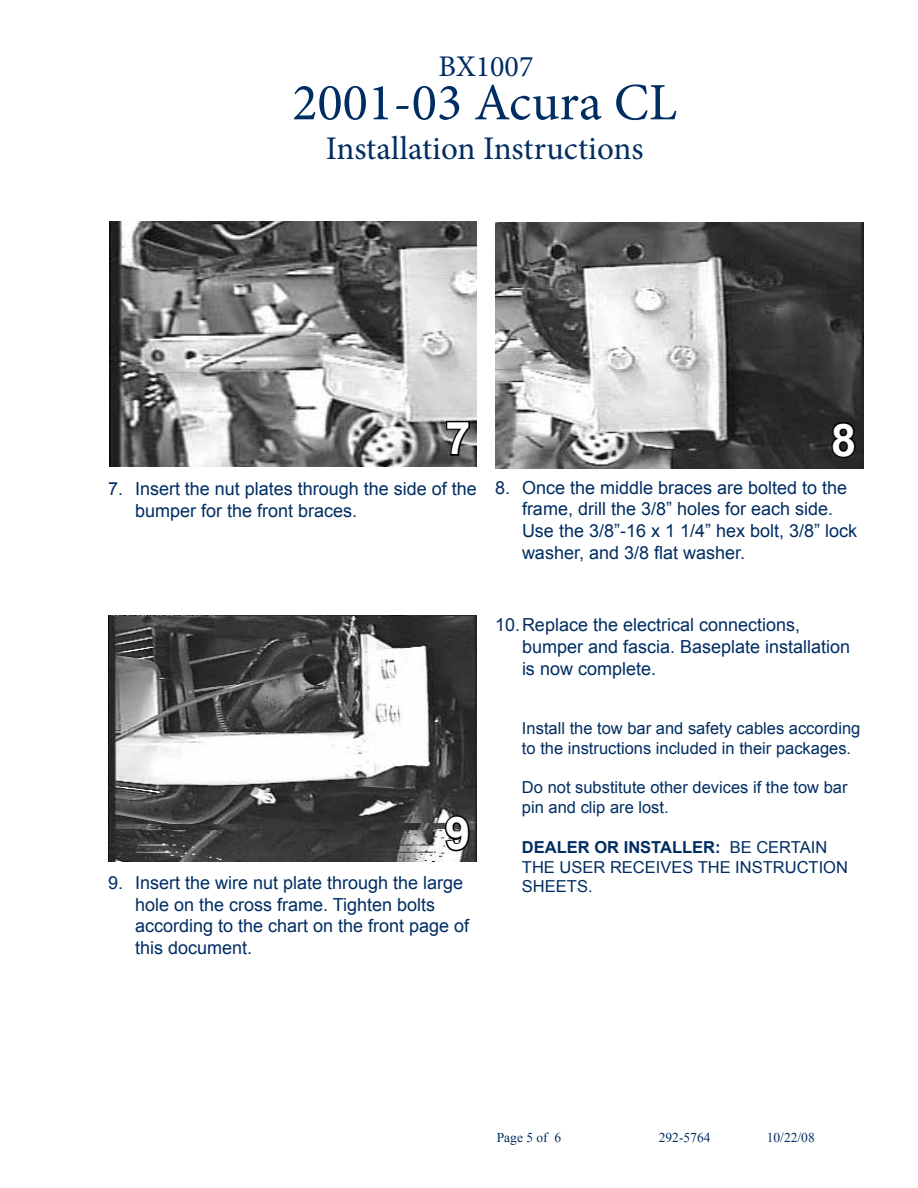
<style>
.page{position:relative;width:918px;height:1188px;background:#fff}
.page>*{position:absolute;margin:0;border:0;box-sizing:border-box;transform-origin:0 0}
.t1{font:52.5px "Minion Pro";color:#002d62}
.t2{font:700 45px "Arial";color:#fff}
.t3{font:33px "Minion Pro";color:#002d62}
.t4{font:30px "Minion Pro";color:#002d62}
.t5{font:18px/21.6px "Arial";color:#002d62}
.t6{font:16.5px/19.8px "Arial";color:#002d62}
.t7{font:13.5px "Times New Roman";color:#002d62}
.s1{font-weight:700}
</style>
<div class="page">
<img style="left:496px;top:223px;width:367px;height:245px">
<img style="left:110px;top:221px;width:366px;height:246px">
<img style="left:108px;top:616px;width:368px;height:245px">
<svg style="left:445px;top:419px;width:27px;height:38px"></svg>
<svg style="left:830px;top:420px;width:27px;height:40px"></svg>
<svg style="left:443px;top:814px;width:28px;height:39px"></svg>
<h3 class="t4" style="left:439px;top:46px;width:96px">BX1007</h3>
<h1 class="t1" style="left:292px;top:67px;width:386px">2001-03 Acura CL</h1>
<h3 class="t3" style="left:326px;top:126px;width:319px">Installation Instructions</h3>
<h2 class="t2" style="left:446px;top:409px;width:27px">7</h2>
<h2 class="t2" style="left:831px;top:410px;width:27px">8</h2>
<p class="t5" style="left:135px;top:478px;width:343px;text-indent:-27px">7. Insert the nut plates through the side of the bumper for the front braces.</p>
<p class="t5" style="left:522px;top:477px;width:337px;text-indent:-27px">8. Once the middle braces are bolted to the frame, drill the 3/8” holes for each side.<br>Use the 3/8”-16 x 1 1/4” hex bolt, 3/8” lock washer, and 3/8 flat washer.</p>
<h2 class="t2" style="left:445px;top:804px;width:27px">9</h2>
<p class="t5" style="left:135px;top:872px;width:336px;text-indent:-27px">9. Insert the wire nut plate through the large hole on the cross frame. Tighten bolts according to the chart on the front page of this document.</p>
<p class="t5" style="left:522px;top:614px;width:330px;text-indent:-27px">10.Replace the electrical connections, bumper and fascia. Baseplate installation is now complete.</p>
<p class="t6" style="left:522px;top:718px;width:340px">Install the tow bar and safety cables according to the instructions included in their packages.</p>
<p class="t6" style="left:522px;top:778px;width:327px">Do not substitute other devices if the tow bar pin and clip are lost.</p>
<p class="t6" style="left:522px;top:837px;width:328px"><span class="s1">DEALER OR INSTALLER:</span> BE CERTAIN<br>THE USER RECEIVES THE INSTRUCTION<br>SHEETS.</p>
<p class="t7" style="left:497px;top:1128px;width:66px">Page 5 of 6</p>
<p class="t7" style="left:659px;top:1128px;width:53px">292-5764</p>
<p class="t7" style="left:767px;top:1128px;width:50px">10/22/08</p>
</div>
